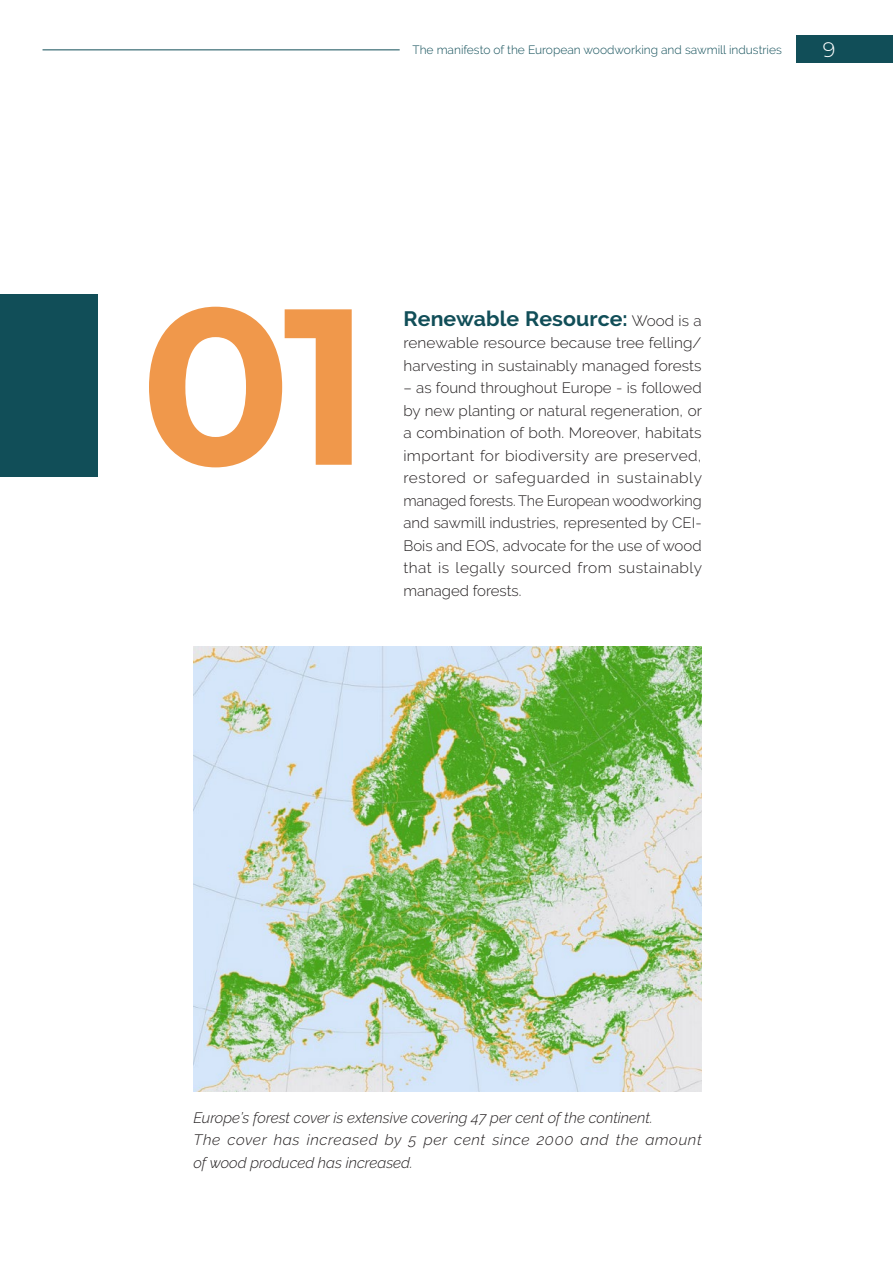
<style>
.page{position:relative;width:893px;height:1263px;background:#fff}
.page>*{position:absolute;margin:0;border:0;box-sizing:border-box;transform-origin:0 0}
.t1{font:700 222px "Montserrat";color:#f0984b}
.t2{font:700 21px "Raleway";letter-spacing:.005em;color:#114e58}
.t3{font:300 21px "Montserrat";color:#fff}
.t4{font:300 15px/22.5px "Raleway";letter-spacing:.005em;color:#231f20}
.t5{font:italic 300 15px/22.5px "Raleway";color:#231f20}
.t6{font:300 12px "Raleway";color:#114e58}
.s1{font-weight:300;font-size:15px;color:#231f20}
</style>
<div class="page">
<img style="left:193px;top:646px;width:509px;height:445px">
<div style="left:0;top:294px;width:98px;height:183px;background:#114e58"></div>
<div style="left:796px;top:35px;width:97px;height:28px;background:#114e58"></div>
<hr style="left:43px;top:49px;width:357px;height:1px;background:#114e58">
<p class="t6" style="left:412px;top:43px;width:371px">The manifesto of the European woodworking and sawmill industries</p>
<h2 class="t3" style="left:823px;top:35px;width:14px">9</h2>
<h1 class="t1" style="left:140px;top:226px;width:231px">01</h1>
<h2 class="t2" style="left:403px;top:306px;width:300px">Renewable Resource: <span class="s1">Wood is a</span></h2>
<p class="t4" style="left:403px;top:332px;width:300px">renewable resource because tree felling/ harvesting in sustainably managed forests</p>
<p class="t4" style="left:403px;top:377px;width:300px;text-align:justify">– as found throughout Europe - is followed by new planting or natural regeneration, or a combination of both. Moreover, habitats important for biodiversity are preserved, restored or safeguarded in sustainably managed forests. The European woodworking and sawmill industries, represented by CEI-Bois and EOS, advocate for the use of wood that is legally sourced from sustainably managed forests.</p>
<p class="t5" style="left:193px;top:1106px;width:510px">Europe’s forest cover is extensive covering 47 per cent of the continent.<br>The cover has increased by 5 per cent since 2000 and the amount of wood produced has increased.</p>
</div>
